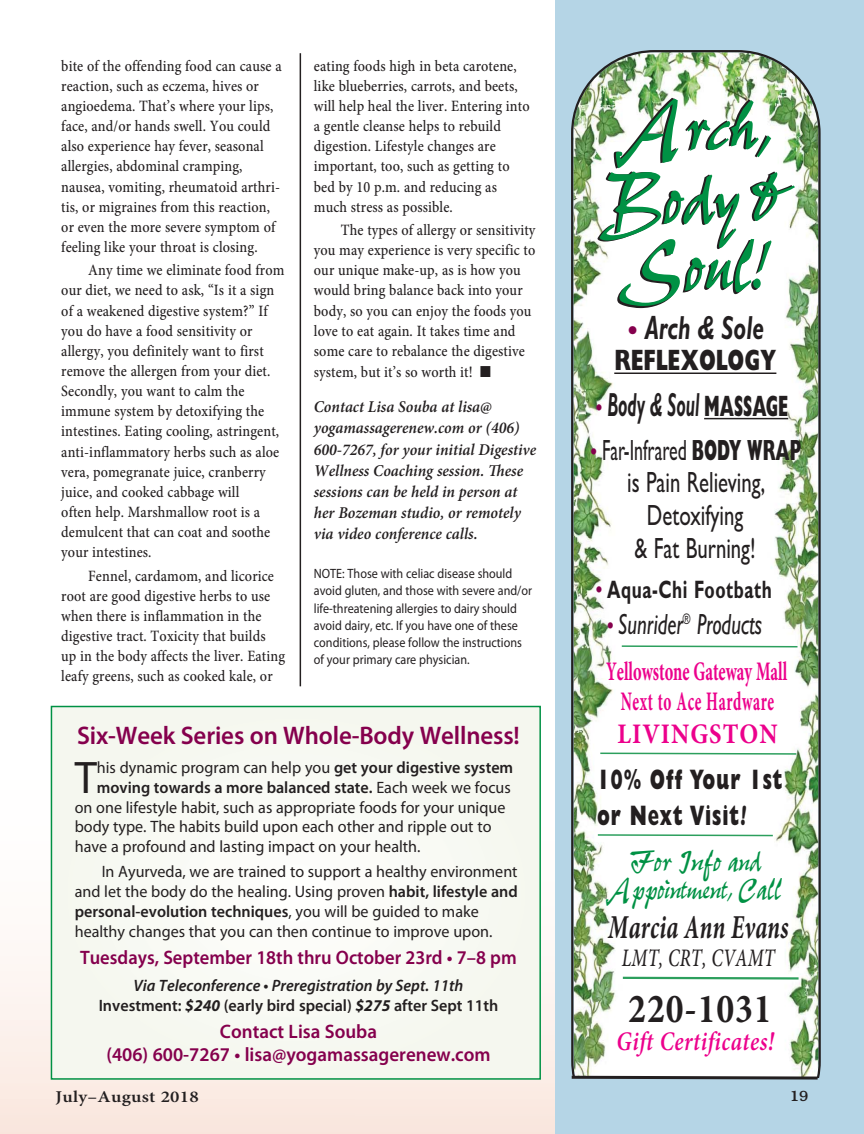
<style>
.page{position:relative;width:864px;height:1134px;background:#fff}
.page>*{position:absolute;margin:0;border:0;box-sizing:border-box;transform-origin:0 0}
.t1{font:86.55px/69.4px "Pepita";letter-spacing:-.045em;color:#009144;scale:.88 1}
.t2{font:45.9px "Myriad Pro";color:#231f20}
.t3{font:700 41.4px "Minion Pro";letter-spacing:.025em;color:#231f20;scale:.86 1}
.t4{font:35.55px/28.3px "Pepita";letter-spacing:-.04em;color:#009144;text-align:center;scale:.89 1}
.t5{font:italic 700 33.45px "Gill Sans";color:#231f20;scale:.5 1}
.t6{font:italic 700 33.45px "Minion Pro";letter-spacing:.01em;color:#231f20;scale:.68 1}
.t7{font:italic 700 33.45px "Gill Sans";color:#231f20;scale:.68 1}
.t8{font:800 29.55px "Gill Sans";color:#231f20;scale:.68 1}
.t9{font:29.25px/32.7px "Gill Sans";color:#231f20;text-align:center;scale:.61 1}
.t10{font:italic 29.25px "Gill Sans";color:#231f20;scale:.71 1}
.t11{font:800 28.35px/35.7px "Gill Sans";letter-spacing:.055em;color:#231f20;scale:.65 1}
.t12{font:700 28.35px "Minion Pro";letter-spacing:.04em;color:#ec008c;scale:.87 1}
.t13{font:700 26.85px/29.8px "Minion Pro";color:#ec008c;text-align:center;scale:.61 1}
.t14{font:italic 600 26.85px "Minion Pro";letter-spacing:.025em;color:#ec008c;scale:.83 1}
.t15{font:600 25.5px "Myriad Pro";letter-spacing:-.005em;color:#85004d}
.t16{font:700 25.2px "Gill Sans";letter-spacing:.035em;color:#231f20;scale:.68 1}
.t17{font:italic 500 25.2px "Minion Pro";letter-spacing:.01em;color:#231f20;scale:.72 1}
.t18{font:600 19.5px/23.4px "Myriad Pro";color:#85004d;text-align:center}
.t19{font:600 19.5px "Myriad Pro";color:#85004d;scale:.95 1}
.t20{font:16.5px/19.8px "Myriad Pro";color:#231f20}
.t21{font:italic 600 16.5px/21.1px "Minion Pro";color:#231f20;scale:.95 1}
.t22{font:italic 600 16.5px/19.8px "Myriad Pro";color:#231f20;text-align:center}
.t23{font:600 16.5px "Myriad Pro";color:#231f20}
.t24{font:600 16.5px "Minion Pro";letter-spacing:.015em;color:#231f20;scale:1.15 1}
.t25{font:500 15.75px/20.1px "Minion Pro";letter-spacing:.01em;color:#231f20;scale:.9 1}
.t26{font:500 15px "Bookman";color:#231f20}
.t27{font:13.5px/17.2px "Myriad Pro";color:#231f20;scale:.9 1}
.s1{font-size:82.5px}
.s2{font-weight:800;font-style:normal;font-size:25.05px;color:#85004d}
.s3{font-weight:400;font-style:normal;font-size:25.2px;color:#85004d}
.s4{font-weight:800;font-style:normal;font-size:29.55px}
.s5{font-size:25.2px;color:#85004d}
.s6{font-weight:800}
.s7{font-weight:400;color:#85004d}
.s8{font-style:normal;font-size:25.2px;color:#85004d}
.s9{font-weight:700;font-style:italic}
.s10{font-weight:600}
.s11{font-weight:400}
.s12{font-style:normal}
.s13{font-weight:700}
</style>
<div class="page">
<img style="left:0;top:742px;width:556px;height:392px">
<div style="left:52px;top:707px;width:487px;height:371px;background:#f6f8f1"></div>
<div style="left:51px;top:706px;width:490px;height:374px;border:2px solid #009144"></div>
<div style="left:556px;top:0;width:308px;height:1134px;background:#b5d5e6"></div>
<svg style="left:571px;top:50px;width:250px;height:1024px;background:#e3eae0"></svg>
<svg style="left:621px;top:976px;width:180px;height:5px"></svg>
<svg style="left:620px;top:645px;width:179px;height:3px"></svg>
<svg style="left:599px;top:752px;width:199px;height:3px"></svg>
<svg style="left:596px;top:833px;width:178px;height:4px"></svg>
<hr style="left:614px;top:373px;width:162px;height:1px;background:#231f20">
<hr style="left:704px;top:418px;width:84px;height:1px;background:#231f20">
<svg style="left:571px;top:1074px;width:249px;height:6px"></svg>
<hr style="left:300px;top:53px;width:1px;height:633px;background:#231f20">
<p class="t25" style="left:314px;top:57px;width:241px">eating foods high in beta carotene, like blueberries, carrots, and beets, will help heal the liver. Entering into a gentle cleanse helps to rebuild digestion. Lifestyle changes are important, too, such as getting to bed by 10 p.m. and reducing as much stress as possible.</p>
<p class="t25" style="left:314px;top:221px;width:248px;text-indent:27px">The types of allergy or sensitivity you may experience is very specific to our unique make-up, as is how you would bring balance back into your body, so you can enjoy the foods you love to eat again. It takes time and some care to rebalance the digestive system, but it’s so worth it! ■</p>
<p class="t21" style="left:314px;top:398px;width:236px">Contact Lisa Souba at lisa@ yogamassagerenew.com or (406)<br>600-7267, for your initial Digestive<br>Wellness Coaching session. These sessions can be held in person at her Bozeman studio, or remotely via video conference calls.</p>
<p class="t27" style="left:314px;top:566px;width:244px">NOTE: Those with celiac disease should avoid gluten, and those with severe and/or life-threatening allergies to dairy should avoid dairy, etc. If you have one of these conditions, please follow the instructions of your primary care physician.</p>
<p class="t25" style="left:61px;top:57px;width:246px">bite of the offending food can cause a reaction, such as eczema, hives or angioedema. That’s where your lips, face, and/or hands swell. You could also experience hay fever, seasonal allergies, abdominal cramping, nausea, vomiting, rheumatoid arthri&shy;tis, or migraines from this reaction, or even the more severe symptom of feeling like your throat is closing.</p>
<p class="t25" style="left:61px;top:262px;width:249px;text-indent:27px">Any time we eliminate food from our diet, we need to ask, “Is it a sign of a weakened digestive system?” If you do have a food sensitivity or allergy, you definitely want to first remove the allergen from your diet.<br>Secondly, you want to calm the immune system by detoxifying the intestines. Eating cooling, astringent, anti-inflammatory herbs such as aloe vera, pomegranate juice, cranberry juice, and cooked cabbage will<br>often help. Marshmallow root is a demulcent that can coat and soothe your intestines.</p>
<p class="t25" style="left:61px;top:567px;width:250px;text-indent:27px">Fennel, cardamom, and licorice root are good digestive herbs to use when there is inflammation in the digestive tract. Toxicity that builds<br>up in the body affects the liver. Eating leafy greens, such as cooked kale, or</p>
<h1 class="t1" style="left:601px;top:84px;width:220px">Arch,<br>Body&amp;<br>Soul<span class="s1">!</span></h1>
<h3 class="t7" style="left:627px;top:308px;width:204px"><span class="s2">•</span> Arch &amp; Sole</h3>
<h3 class="t8" style="left:614px;top:350px;width:240px">REFLEXOLOGY</h3>
<h3 class="t5" style="left:596px;top:384px;width:387px"><span class="s3">•</span> Body &amp; Soul <span class="s4">MASSAGE</span></h3>
<h3 class="t9" style="left:590px;top:437px;width:346px"><span class="s5">•</span> Far-Infrared <span class="s6">BODY WRAP </span>is Pain Relieving,<br>Detoxifying<br>&amp; Fat Burning!</h3>
<h3 class="t16" style="left:596px;top:574px;width:261px"><span class="s7">•</span> Aqua-Chi Footbath</h3>
<h3 class="t10" style="left:607px;top:607px;width:220px"><span class="s8">•</span> Sunrider<sup>®</sup> Products</h3>
<h3 class="t13" style="left:606px;top:656px;width:298px">Yellowstone Gateway Mall<br>Next to Ace Hardware</h3>
<h3 class="t12" style="left:617px;top:717px;width:186px">LIVINGSTON</h3>
<h3 class="t11" style="left:597px;top:765px;width:287px">10% Off Your 1st or Next Visit<span class="s9">!</span></h3>
<h3 class="t4" style="left:609px;top:843px;width:196px">For Info and<br>Appointment, Call</h3>
<h3 class="t6" style="left:608px;top:907px;width:266px">Marcia Ann Evans</h3>
<h3 class="t17" style="left:622px;top:943px;width:214px">LMT, CRT, CVAMT</h3>
<h3 class="t3" style="left:628px;top:983px;width:168px">220-1031</h3>
<h3 class="t14" style="left:617px;top:1030px;width:191px">Gift Certificates!</h3>
<h3 class="t15" style="left:77px;top:725px;width:444px">Six-Week Series on Whole-Body Wellness!</h3>
<h2 class="t2" style="left:75px;top:759px;width:24px">T</h2>
<p class="t20" style="left:97px;top:759px;width:418px">his dynamic program can help you <span class="s10">get your digestive system</span></p>
<p class="t23" style="left:97px;top:781px;width:416px">moving towards a more balanced state. <span class="s11">Each week we focus</span></p>
<p class="t20" style="left:75px;top:799px;width:432px">on one lifestyle habit, such as appropriate foods for your unique</p>
<p class="t20" style="left:75px;top:819px;width:418px">body type. The habits build upon each other and ripple out to</p>
<p class="t20" style="left:75px;top:838px;width:347px">have a profound and lasting impact on your health.</p>
<p class="t20" style="left:75px;top:864px;width:445px;text-indent:27px">In Ayurveda, we are trained to support a healthy environment and let the body do the healing. Using proven <span class="s10">habit, lifestyle and personal-evolution techniques</span>, you will be guided to make healthy changes that you can then continue to improve upon.</p>
<p class="t19" style="left:80px;top:950px;width:461px">Tuesdays, September 18th thru October 23rd • 7–8 pm</p>
<p class="t22" style="left:99px;top:975px;width:401px">Via Teleconference • Preregistration by Sept. 11th<br><span class="s12">Investment:</span> <span class="s13">$240</span> <span class="s12">(early bird special)</span> <span class="s13">$275</span> <span class="s12">after Sept 11th</span></p>
<p class="t18" style="left:106px;top:1022px;width:386px">Contact Lisa Souba<br>(406) 600-7267 • lisa@yogamassagerenew.com</p>
<p class="t24" style="left:56px;top:1087px;width:126px">July–August 2018</p>
<p class="t26" style="left:790px;top:1087px;width:20px">19</p>
</div>
